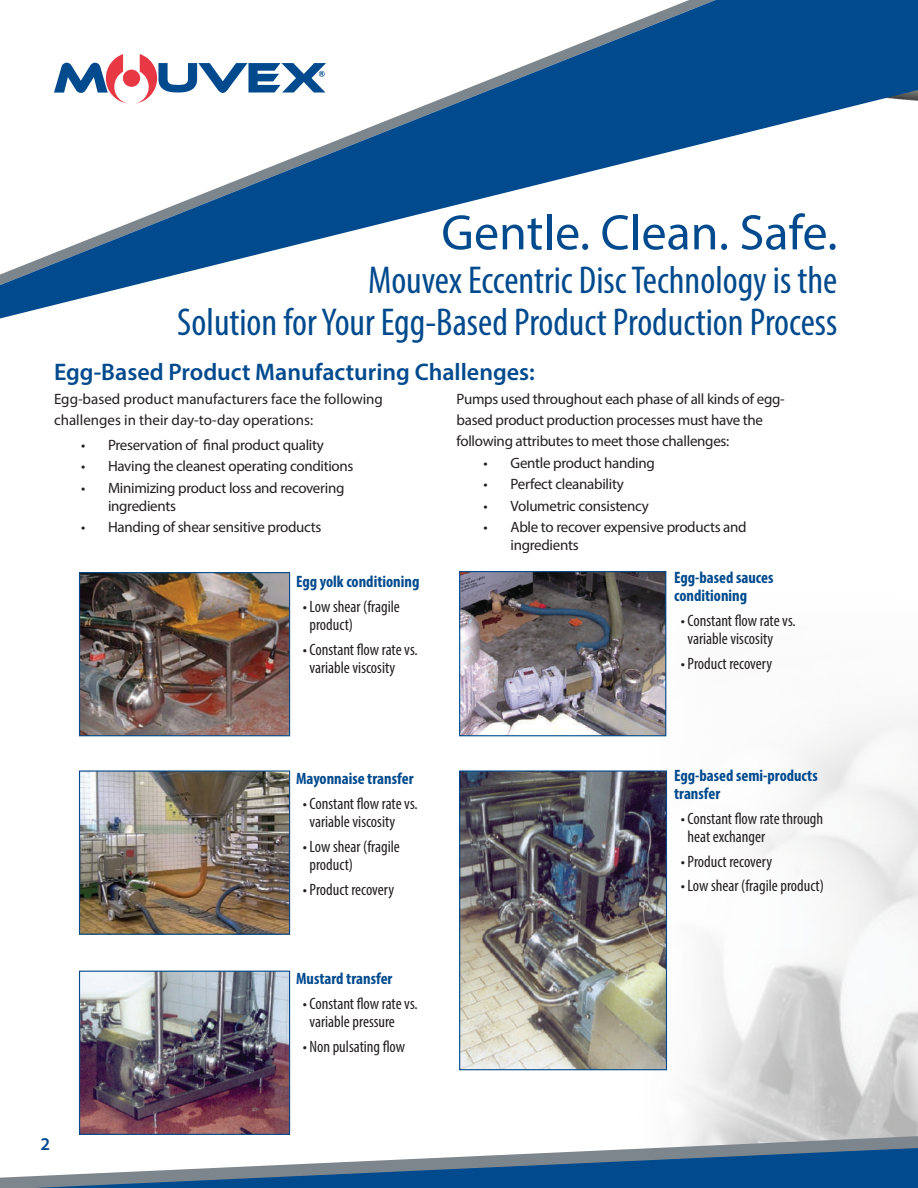
<style>
.page{position:relative;width:918px;height:1188px;background:#fff}
.page>*{position:absolute;margin:0;border:0;box-sizing:border-box;transform-origin:0 0}
.t1{font:50.1px "Myriad Pro";color:#004a8d}
.t2{font:condensed 39px/42px "Myriad Pro";color:#004a8d;text-align:right}
.t3{font:600 24px "Myriad Pro";color:#004a8d}
.t4{font:600 18px "Myriad Pro";color:#004a8d}
.t5{font:condensed 16.5px/18px "Myriad Pro";color:#231f20}
.t6{font:700 condensed 16.5px/18px "Myriad Pro";color:#004a8d}
.t7{font:15px/18px "Myriad Pro";letter-spacing:-.02em;color:#231f20}
.t8{font:15px/21px "Myriad Pro";color:#231f20}
</style>
<div class="page">
<img style="left:516px;top:571px;width:402px;height:523px">
<img style="left:81px;top:574px;width:207px;height:160px">
<div style="left:79px;top:572px;width:211px;height:164px;border:1px solid #004a8d"></div>
<img style="left:461px;top:573px;width:203px;height:161px">
<div style="left:459px;top:571px;width:207px;height:165px;border:1px solid #004a8d"></div>
<img style="left:81px;top:772px;width:207px;height:161px">
<div style="left:79px;top:770px;width:211px;height:165px;border:1px solid #004a8d"></div>
<img style="left:461px;top:772px;width:204px;height:296px">
<div style="left:459px;top:770px;width:208px;height:300px;border:1px solid #004a8d"></div>
<img style="left:81px;top:973px;width:207px;height:121px">
<div style="left:79px;top:971px;width:211px;height:164px;border:1px solid #004a8d"></div>
<svg style="left:79px;top:1094px;width:839px;height:12px"></svg>
<svg style="left:0;top:1106px;width:918px;height:82px"></svg>
<svg style="left:0;top:0;width:918px;height:319px"></svg>
<svg style="left:54px;top:54px;width:272px;height:50px"></svg>
<h1 class="t1" style="left:441px;top:202px;width:398px">Gentle. Clean. Safe.</h1>
<h2 class="t2" style="left:177px;top:259px;width:662px">Mouvex Eccentric Disc Technology is the<br>Solution for Your Egg-Based Product Production Process</h2>
<h3 class="t3" style="left:54px;top:357px;width:482px">Egg-Based Product Manufacturing Challenges:</h3>
<p class="t8" style="left:54px;top:388px;width:331px">Egg-based product manufacturers face the following challenges in their day-to-day operations:</p>
<p class="t7" style="left:81px;top:436px;width:245px">• Preservation of final product quality</p>
<p class="t7" style="left:81px;top:457px;width:274px">• Having the cleanest operating conditions</p>
<p class="t7" style="left:108px;top:479px;width:238px;text-indent:-27px">• Minimizing product loss and recovering ingredients</p>
<p class="t7" style="left:81px;top:518px;width:242px">• Handing of shear sensitive products</p>
<p class="t6" style="left:296px;top:572px;width:125px">Egg yolk conditioning</p>
<p class="t5" style="left:310px;top:597px;width:92px;text-indent:-7px">•Low shear (fragile product)</p>
<p class="t5" style="left:310px;top:640px;width:110px;text-indent:-7px">•Constant flow rate vs. variable viscosity</p>
<p class="t6" style="left:296px;top:769px;width:119px">Mayonnaise transfer</p>
<p class="t5" style="left:310px;top:794px;width:110px;text-indent:-7px">•Constant flow rate vs. variable viscosity</p>
<p class="t5" style="left:310px;top:837px;width:92px;text-indent:-7px">•Low shear (fragile product)</p>
<p class="t5" style="left:303px;top:880px;width:93px">•Product recovery</p>
<p class="t4" style="left:40px;top:1133px;width:11px">2</p>
<p class="t6" style="left:296px;top:969px;width:98px">Mustard transfer</p>
<p class="t5" style="left:310px;top:994px;width:110px;text-indent:-7px">•Constant flow rate vs. variable pressure</p>
<p class="t5" style="left:303px;top:1037px;width:104px">• Non pulsating flow</p>
<p class="t7" style="left:457px;top:388px;width:330px;line-height:21px">Pumps used throughout each phase of all kinds of egg&shy;based product production processes must have the following attributes to meet those challenges:</p>
<p class="t7" style="left:484px;top:453px;width:173px">• Gentle product handing</p>
<p class="t7" style="left:484px;top:475px;width:142px">• Perfect cleanability</p>
<p class="t7" style="left:484px;top:496px;width:167px">• Volumetric consistency</p>
<p class="t7" style="left:511px;top:518px;width:238px;text-indent:-27px">• Able to recover expensive products and ingredients</p>
<p class="t6" style="left:674px;top:569px;width:101px">Egg-based sauces conditioning</p>
<p class="t5" style="left:688px;top:611px;width:110px;text-indent:-7px">•Constant flow rate vs. variable viscosity</p>
<p class="t5" style="left:681px;top:654px;width:93px">•Product recovery</p>
<p class="t6" style="left:674px;top:766px;width:145px">Egg-based semi-products transfer</p>
<p class="t5" style="left:688px;top:809px;width:137px;text-indent:-7px">•Constant flow rate through heat exchanger</p>
<p class="t5" style="left:681px;top:852px;width:93px">•Product recovery</p>
<p class="t5" style="left:681px;top:877px;width:145px">•Low shear (fragile product)</p>
</div>
